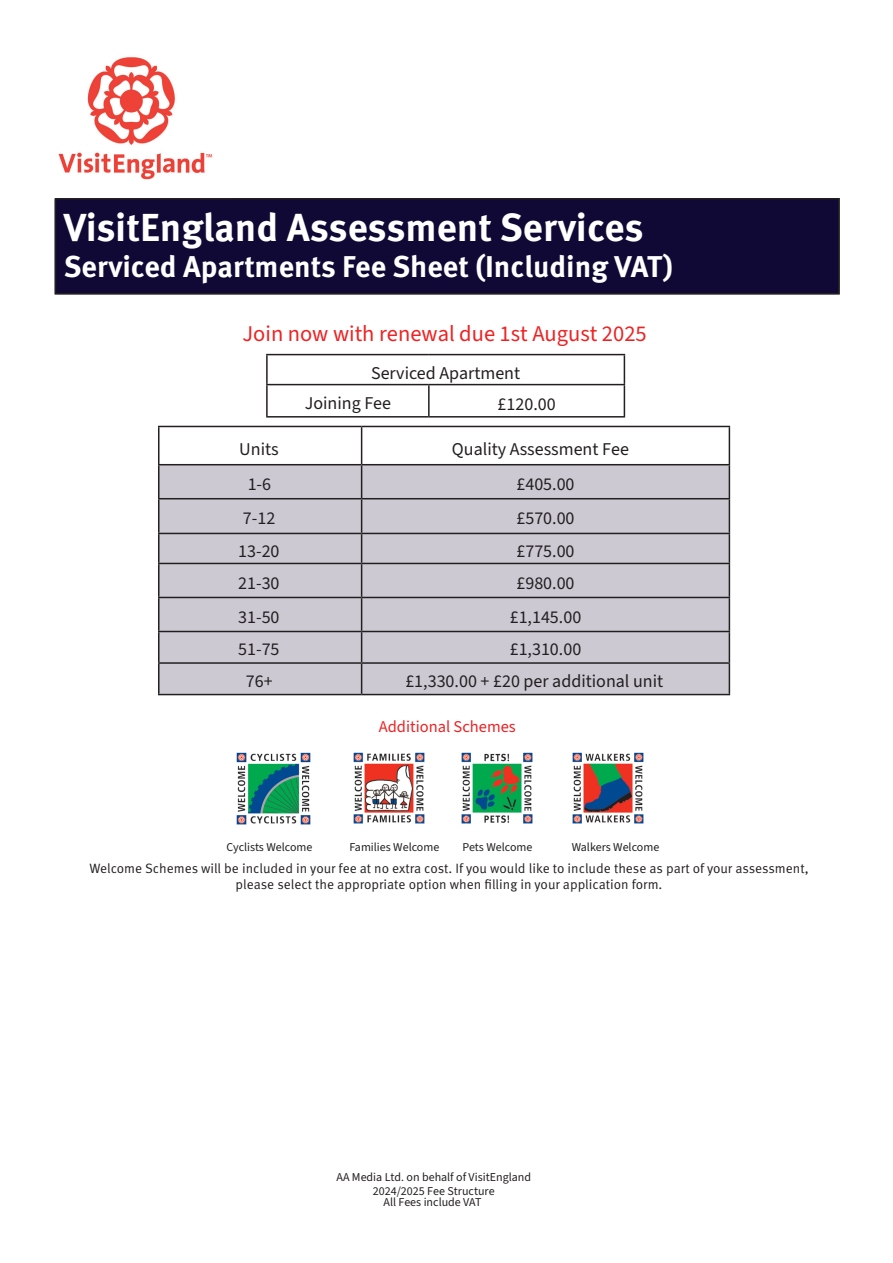
<style>
.page{position:relative;width:893px;height:1263px;background:#fff}
.page>*{position:absolute;margin:0;border:0;box-sizing:border-box;transform-origin:0 0}
.t1{font:700 39px "Meta Pro";color:#fff}
.t2{font:700 30px "Meta Pro";color:#fff}
.t3{font:22.5px "Source Sans 3";color:#ee2223}
.t4{font:18px/30px "Source Sans 3";color:#231f20}
.t5{font:16.5px "Source Sans 3";color:#ee2223}
.t6{font:13.5px/16.2px "Meta Pro";color:#231f20;text-align:center}
.t7{font:12px/13.8px "Source Sans 3";color:#231f20;text-align:center}
</style>
<div class="page">
<img style="left:58px;top:57px;width:155px;height:123px">
<div style="left:55px;top:199px;width:784px;height:95px;background:#100935"></div>
<div style="left:55px;top:198px;width:785px;height:96px;border:2px solid #231f20"></div>
<svg style="left:159px;top:427px;width:570px;height:37px"></svg>
<div style="left:159px;top:465px;width:570px;height:229px;background:#ccc9d3"></div>
<hr style="left:158px;top:426px;width:204px;height:1px;background:#231f20">
<hr style="left:158px;top:427px;width:1px;height:37px;background:#231f20">
<hr style="left:362px;top:426px;width:368px;height:1px;background:#231f20">
<hr style="left:361px;top:427px;width:1px;height:37px;background:#231f20">
<hr style="left:729px;top:427px;width:1px;height:37px;background:#231f20">
<hr style="left:158px;top:464px;width:204px;height:1px;background:#231f20">
<hr style="left:158px;top:465px;width:1px;height:33px;background:#231f20">
<hr style="left:362px;top:464px;width:368px;height:1px;background:#231f20">
<hr style="left:361px;top:465px;width:1px;height:33px;background:#231f20">
<hr style="left:729px;top:465px;width:1px;height:33px;background:#231f20">
<hr style="left:158px;top:498px;width:204px;height:1px;background:#231f20">
<hr style="left:158px;top:499px;width:1px;height:34px;background:#231f20">
<hr style="left:362px;top:498px;width:368px;height:1px;background:#231f20">
<hr style="left:361px;top:499px;width:1px;height:34px;background:#231f20">
<hr style="left:729px;top:499px;width:1px;height:34px;background:#231f20">
<hr style="left:158px;top:533px;width:204px;height:1px;background:#231f20">
<svg style="left:158px;top:534px;width:1px;height:29px"></svg>
<hr style="left:362px;top:533px;width:368px;height:1px;background:#231f20">
<svg style="left:361px;top:534px;width:1px;height:29px"></svg>
<svg style="left:729px;top:534px;width:1px;height:29px"></svg>
<hr style="left:158px;top:563px;width:204px;height:1px;background:#231f20">
<hr style="left:158px;top:564px;width:1px;height:33px;background:#231f20">
<hr style="left:362px;top:563px;width:368px;height:1px;background:#231f20">
<hr style="left:361px;top:564px;width:1px;height:33px;background:#231f20">
<hr style="left:729px;top:564px;width:1px;height:33px;background:#231f20">
<hr style="left:158px;top:597px;width:204px;height:1px;background:#231f20">
<hr style="left:158px;top:598px;width:1px;height:33px;background:#231f20">
<hr style="left:362px;top:597px;width:368px;height:1px;background:#231f20">
<hr style="left:361px;top:598px;width:1px;height:33px;background:#231f20">
<hr style="left:729px;top:598px;width:1px;height:33px;background:#231f20">
<hr style="left:158px;top:631px;width:204px;height:1px;background:#231f20">
<hr style="left:158px;top:632px;width:1px;height:30px;background:#231f20">
<hr style="left:362px;top:631px;width:368px;height:1px;background:#231f20">
<hr style="left:361px;top:632px;width:1px;height:30px;background:#231f20">
<hr style="left:729px;top:632px;width:1px;height:30px;background:#231f20">
<hr style="left:158px;top:662px;width:204px;height:2px;background:#231f20">
<hr style="left:158px;top:664px;width:1px;height:30px;background:#231f20">
<hr style="left:362px;top:662px;width:368px;height:2px;background:#231f20">
<hr style="left:361px;top:664px;width:1px;height:30px;background:#231f20">
<hr style="left:729px;top:664px;width:1px;height:30px;background:#231f20">
<hr style="left:158px;top:694px;width:204px;height:1px;background:#231f20">
<hr style="left:362px;top:694px;width:368px;height:1px;background:#231f20">
<hr style="left:266px;top:354px;width:163px;height:1px;background:#231f20">
<hr style="left:266px;top:355px;width:2px;height:29px;background:#231f20">
<hr style="left:429px;top:354px;width:196px;height:1px;background:#231f20">
<svg style="left:267px;top:355px;width:358px;height:61px"></svg>
<hr style="left:266px;top:384px;width:163px;height:1px;background:#231f20">
<hr style="left:266px;top:385px;width:2px;height:31px;background:#231f20">
<hr style="left:429px;top:384px;width:196px;height:1px;background:#231f20">
<hr style="left:428px;top:385px;width:2px;height:31px;background:#231f20">
<hr style="left:624px;top:385px;width:1px;height:31px;background:#231f20">
<hr style="left:266px;top:416px;width:163px;height:2px;background:#231f20">
<hr style="left:429px;top:416px;width:196px;height:2px;background:#231f20">
<img style="left:236px;top:752px;width:75px;height:73px">
<img style="left:353px;top:752px;width:72px;height:72px">
<img style="left:461px;top:752px;width:72px;height:72px">
<img style="left:572px;top:752px;width:72px;height:72px">
<h1 class="t1" style="left:64px;top:197px;width:581px">VisitEngland Assessment Services</h1>
<h2 class="t2" style="left:64px;top:243px;width:611px">Serviced Apartments Fee Sheet (Including VAT)</h2>
<h2 class="t2" style="left:64px;top:241px;width:342px">Hotel Boat (Including VAT)</h2>
<h3 class="t3" style="left:242px;top:320px;width:406px">Join now with renewal due 1st August 2025</h3>
<h3 class="t4" style="left:305px;top:358px;width:217px;text-indent:66px">Serviced Apartment<br>Joining Fee</h3>
<h3 class="t4" style="left:498px;top:389px;width:60px">£120.00</h3>
<h3 class="t4" style="left:239px;top:434px;width:41px">Units</h3>
<h3 class="t4" style="left:452px;top:434px;width:178px">Quality Assessment Fee</h3>
<h3 class="t4" style="left:248px;top:469px;width:25px">1-6</h3>
<h3 class="t4" style="left:516px;top:469px;width:60px">£405.00</h3>
<h3 class="t4" style="left:243px;top:503px;width:34px">7-12</h3>
<h3 class="t4" style="left:516px;top:503px;width:60px">£570.00</h3>
<h3 class="t4" style="left:238px;top:536px;width:43px">13-20</h3>
<h3 class="t4" style="left:516px;top:536px;width:60px">£775.00</h3>
<h3 class="t4" style="left:238px;top:568px;width:43px">21-30</h3>
<h3 class="t4" style="left:516px;top:568px;width:60px">£980.00</h3>
<h3 class="t4" style="left:238px;top:602px;width:43px">31-50</h3>
<h3 class="t4" style="left:510px;top:602px;width:73px">£1,145.00</h3>
<h3 class="t4" style="left:238px;top:634px;width:43px">51-75</h3>
<h3 class="t4" style="left:510px;top:634px;width:73px">£1,310.00</h3>
<h3 class="t4" style="left:246px;top:666px;width:28px">76+</h3>
<h3 class="t4" style="left:405px;top:666px;width:259px">£1,330.00 + £20 per additional unit</h3>
<p class="t5" style="left:379px;top:716px;width:139px">Additional Schemes</p>
<p class="t7" style="left:226px;top:840px;width:87px">Cyclists Welcome</p>
<p class="t7" style="left:349px;top:840px;width:91px">Families Welcome</p>
<p class="t7" style="left:463px;top:840px;width:71px">Pets Welcome</p>
<p class="t7" style="left:572px;top:840px;width:89px">Walkers Welcome</p>
<p class="t6" style="left:89px;top:859px;width:721px">Welcome Schemes will be included in your fee at no extra cost. If you would like to include these as part of your assessment, please select the appropriate option when filling in your application form.</p>
<p class="t7" style="left:336px;top:1170px;width:196px">AA Media Ltd. on behalf of VisitEngland<br>2024/2025 Fee Structure</p>
<p class="t7" style="left:384px;top:1195px;width:100px">All Fees include VAT</p>
</div>
